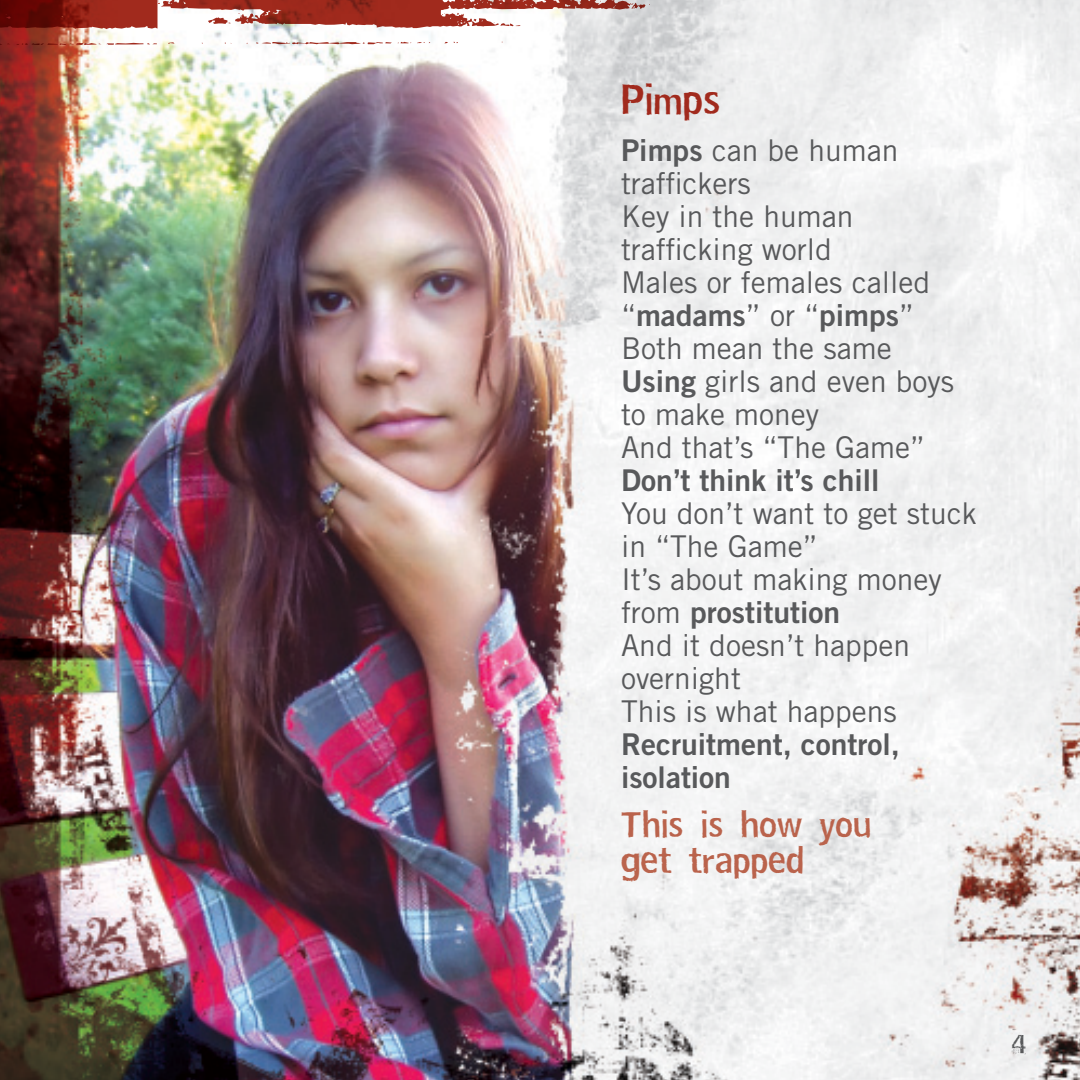
<style>
.page{position:relative;width:1080px;height:1080px;background:#fff}
.page>*{position:absolute;margin:0;border:0;box-sizing:border-box;transform-origin:0 0}
.t1{font:45px "Hoosker Dont";color:#a12a1d}
.t2{font:39px/36px "Hoosker Dont";color:#ba634c}
.t3{font:30px/33px "Trade Gothic";color:#58595b}
.t4{font:30px/33px "Trade Gothic Bold Two";color:#58595b}
.t5{font:27px "Hoosker Doo";color:#58595b}
.s1{font-family:"Trade Gothic Bold Two"}
.s2{font-family:"Trade Gothic"}
</style>
<div class="page">
<img style="left:0;top:0;width:1080px;height:1080px">
<svg style="left:0;top:0;width:708px;height:45px"></svg>
<h1 class="t1" style="left:621px;top:73px;width:101px">Pimps</h1>
<p class="t3" style="left:621px;top:133px;width:311px"><span class="s1">Pimps</span> can be human traffickers<br>Key in the human trafficking world<br>Males or females called</p>
<p class="t4" style="left:621px;top:298px;width:295px"><span class="s2">“</span>madams<span class="s2">” or “</span>pimps<span class="s2">”</span></p>
<p class="t3" style="left:621px;top:331px;width:335px">Both mean the same<br><span class="s1">Using</span> girls and even boys to make money<br>And that’s “The Game”</p>
<p class="t4" style="left:621px;top:463px;width:260px">Don’t think it’s chill</p>
<p class="t3" style="left:621px;top:496px;width:357px">You don’t want to get stuck in “The Game”<br>It’s about making money</p>
<p class="t4" style="left:621px;top:595px;width:221px"><span class="s2">from</span> prostitution</p>
<p class="t3" style="left:621px;top:628px;width:291px">And it doesn’t happen overnight<br>This is what happens</p>
<p class="t4" style="left:621px;top:727px;width:281px">Recruitment, control, isolation</p>
<h2 class="t2" style="left:621px;top:807px;width:252px">This is how you get trapped</h2>
<p class="t5" style="left:1012px;top:1022px;width:16px">4</p>
</div>
